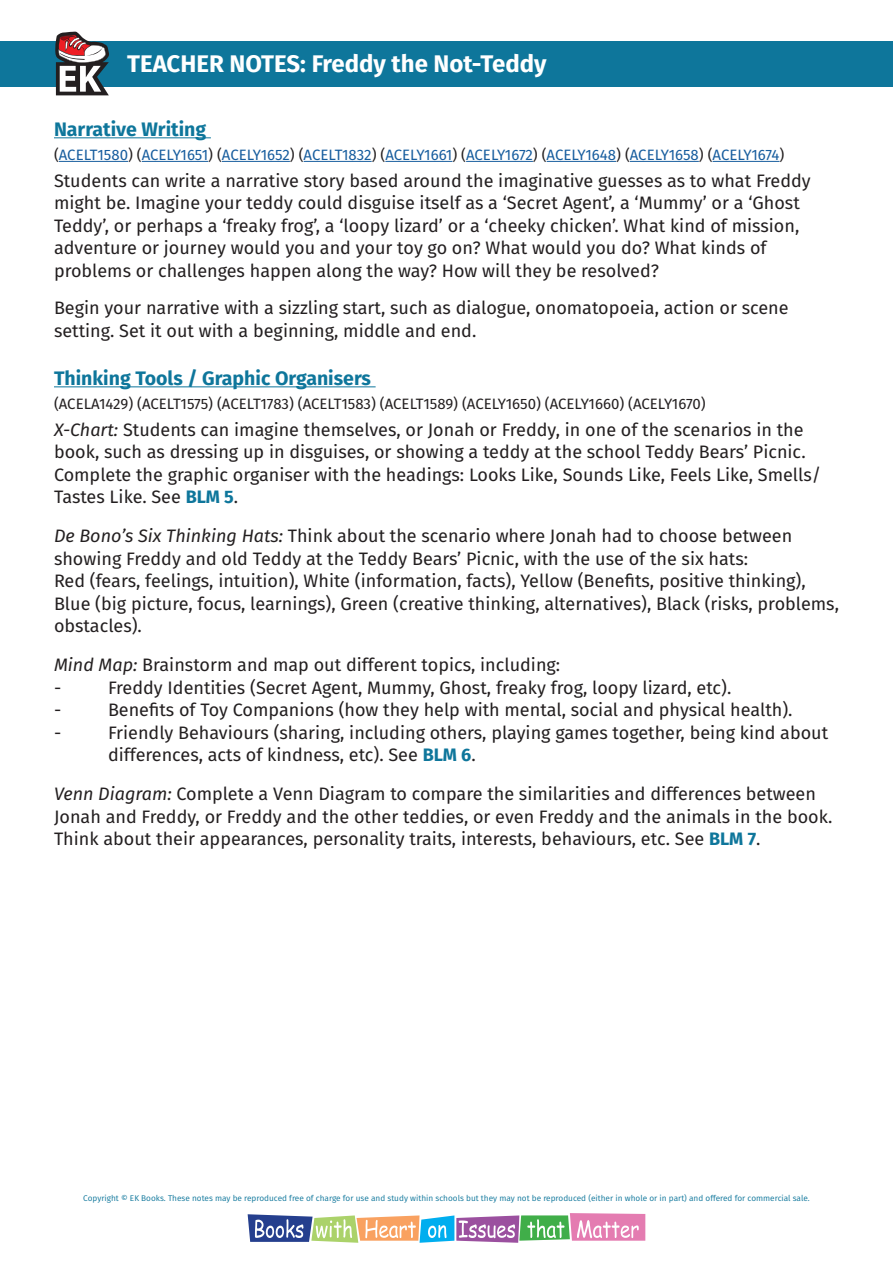
<style>
.page{position:relative;width:893px;height:1263px;background:#fff}
.page>*{position:absolute;margin:0;border:0;box-sizing:border-box;transform-origin:0 0}
.t1{font:700 24px "Fira Sans";color:#fff}
.t2{font:700 19.5px "Fira Sans";color:#0e769b}
.t3{font:18px/22.5px "Fira Sans";color:#231f20}
.t4{font:15px "Fira Sans";letter-spacing:-.005em;color:#175d9e}
.t5{font:15px "Fira Sans";color:#231f20}
.t6{font:8.25px "Fira Sans";color:#0e769b}
.s1{color:#231f20}
.s2{font-style:italic}
.s3{font-weight:700;color:#0e769b}
</style>
<div class="page">
<div style="left:0;top:41px;width:893px;height:45px;background:#0e769b"></div>
<svg style="left:55px;top:32px;width:54px;height:63px"></svg>
<hr style="left:54px;top:137px;width:157px;height:1px;background:#0e769b">
<hr style="left:59px;top:161px;width:69px;height:1px;background:#175d9e">
<hr style="left:142px;top:161px;width:66px;height:1px;background:#175d9e">
<hr style="left:222px;top:161px;width:68px;height:1px;background:#175d9e">
<hr style="left:304px;top:161px;width:68px;height:1px;background:#175d9e">
<hr style="left:385px;top:161px;width:67px;height:1px;background:#175d9e">
<hr style="left:466px;top:161px;width:67px;height:1px;background:#175d9e">
<hr style="left:547px;top:161px;width:69px;height:1px;background:#175d9e">
<hr style="left:630px;top:161px;width:69px;height:1px;background:#175d9e">
<hr style="left:712px;top:161px;width:67px;height:1px;background:#175d9e">
<hr style="left:54px;top:386px;width:322px;height:1px;background:#0e769b">
<svg style="left:248px;top:1213px;width:397px;height:30px"></svg>
<h1 class="t1" style="left:127px;top:44px;width:421px">TEACHER NOTES: Freddy the Not-Teddy</h1>
<p class="t2" style="left:54px;top:113px;width:154px">Narrative Writing</p>
<p class="t4" style="left:54px;top:143px;width:732px"><span class="s1">(</span>ACELT1580<span class="s1">) (</span>ACELY1651<span class="s1">) (</span>ACELY1652<span class="s1">) (</span>ACELT1832<span class="s1">) (</span>ACELY1661<span class="s1">) (</span>ACELY1672<span class="s1">) (</span>ACELY1648<span class="s1">) (</span>ACELY1658<span class="s1">) (</span>ACELY1674<span class="s1">)</span></p>
<p class="t3" style="left:54px;top:169px;width:758px">Students can write a narrative story based around the imaginative guesses as to what Freddy might be. Imagine your teddy could disguise itself as a ‘Secret Agent’, a ‘Mummy’ or a ‘Ghost Teddy’, or perhaps a ‘freaky frog’, a ‘loopy lizard’ or a ‘cheeky chicken’. What kind of mission, adventure or journey would you and your toy go on? What would you do? What kinds of problems or challenges happen along the way? How will they be resolved?</p>
<p class="t3" style="left:54px;top:296px;width:736px">Begin your narrative with a sizzling start, such as dialogue, onomatopoeia, action or scene setting. Set it out with a beginning, middle and end.</p>
<p class="t2" style="left:54px;top:362px;width:318px">Thinking Tools / Graphic Organisers</p>
<p class="t5" style="left:54px;top:392px;width:653px">(ACELA1429) (ACELT1575) (ACELT1783) (ACELT1583) (ACELT1589) (ACELY1650) (ACELY1660) (ACELY1670)</p>
<p class="t3" style="left:54px;top:418px;width:769px"><span class="s2">X-Chart:</span> Students can imagine themselves, or Jonah or Freddy, in one of the scenarios in the book, such as dressing up in disguises, or showing a teddy at the school Teddy Bears’ Picnic.<br>Complete the graphic organiser with the headings: Looks Like, Sounds Like, Feels Like, Smells/ Tastes Like. See <span class="s3">BLM 5</span>.</p>
<p class="t3" style="left:54px;top:524px;width:786px"><span class="s2">De Bono’s Six Thinking Hats:</span> Think about the scenario where Jonah had to choose between showing Freddy and old Teddy at the Teddy Bears’ Picnic, with the use of the six hats:<br>Red (fears, feelings, intuition), White (information, facts), Yellow (Benefits, positive thinking), Blue (big picture, focus, learnings), Green (creative thinking, alternatives), Black (risks, problems, obstacles).</p>
<p class="t3" style="left:54px;top:653px;width:508px"><span class="s2">Mind Map:</span> Brainstorm and map out different topics, including: -</p>
<p class="t3" style="left:108px;top:676px;width:625px">Freddy Identities (Secret Agent, Mummy, Ghost, freaky frog, loopy lizard, etc).</p>
<p class="t3" style="left:54px;top:698px;width:9px">-</p>
<p class="t3" style="left:108px;top:698px;width:686px">Benefits of Toy Companions (how they help with mental, social and physical health).</p>
<p class="t3" style="left:54px;top:721px;width:9px">-</p>
<p class="t3" style="left:108px;top:721px;width:722px">Friendly Behaviours (sharing, including others, playing games together, being kind about differences, acts of kindness, etc). See <span class="s3">BLM 6</span>.</p>
<p class="t3" style="left:54px;top:782px;width:780px"><span class="s2">Venn Diagram:</span> Complete a Venn Diagram to compare the similarities and differences between<br>Jonah and Freddy, or Freddy and the other teddies, or even Freddy and the animals in the book.<br>Think about their appearances, personality traits, interests, behaviours, etc. See <span class="s3">BLM 7</span>.</p>
<p class="t6" style="left:83px;top:1192px;width:728px">Copyright © EK Books. These notes may be reproduced free of charge for use and study within schools but they may not be reproduced (either in whole or in part) and offered for commercial sale.</p>
</div>
